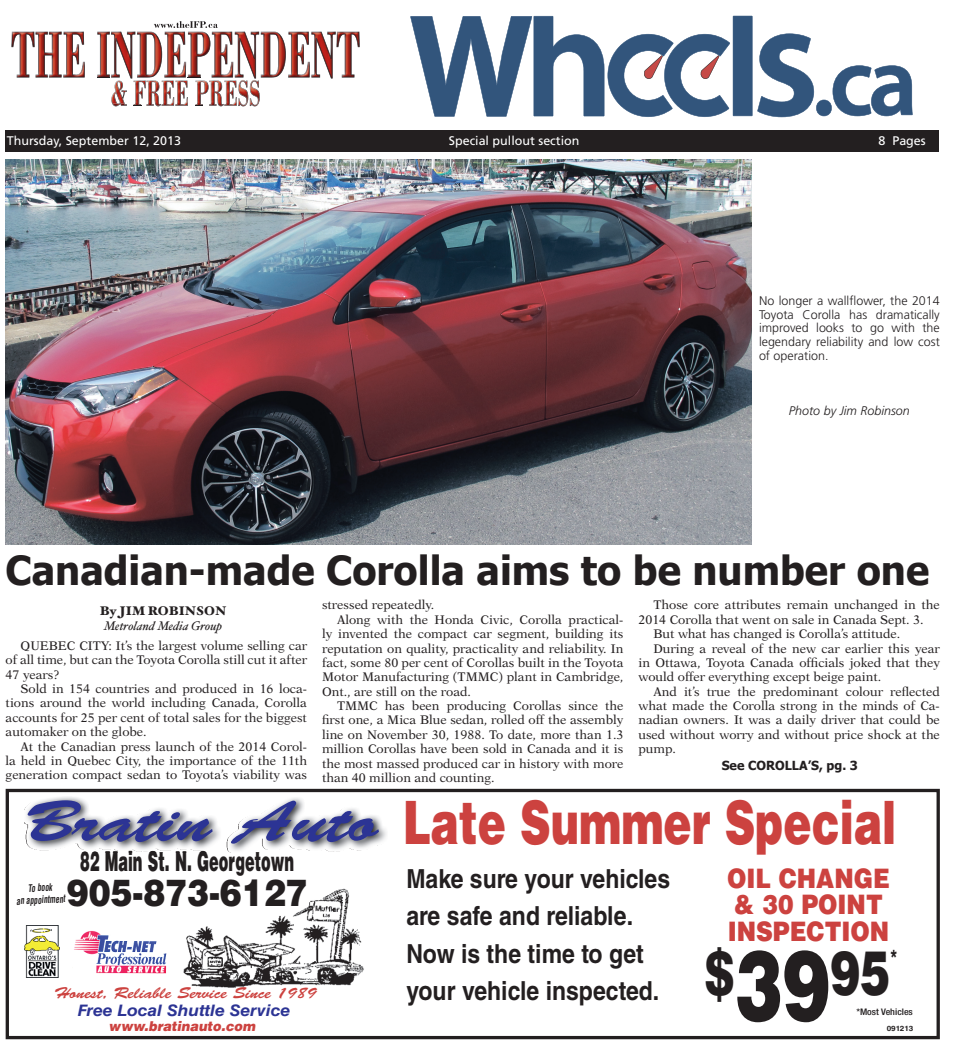
<style>
.page{position:relative;width:958px;height:1046px;background:#fff}
.page>*{position:absolute;margin:0;border:0;box-sizing:border-box;transform-origin:0 0}
.t1{font:900 61.5px "Helvetica LT Std";color:#231f20;scale:.73 1}
.t2{font:900 59.88px "Helvetica LT Std";color:#cc423f;scale:.71 1}
.t3{font:700 40px "Tahoma";color:#231f20}
.t4{font:900 37.12px "Helvetica LT Std";color:#231f20;scale:.88 1}
.t5{font:900 27.12px "Helvetica LT Std";color:#231f20;scale:.53 1}
.t6{font:900 26.88px/26.2px "Helvetica LT Std";color:#cc423f;scale:.87 1}
.t7{font:700 26.25px/37.5px "Helvetica LT Std";color:#231f20;scale:.88 1}
.t8{font:900 18.25px "Helvetica LT Std";color:#231f20;scale:.73 1}
.t9{font:15.88px "Brush Script Std";color:#cc423f;scale:1.11 1}
.t10{font:italic 700 15.88px "Helvetica LT Std";color:#2c3494;scale:1.11 1}
.t11{font:italic 900 13.62px "Helvetica LT Std";color:#cc423f;scale:.94 1}
.t12{font:12.5px/14.4px "New Aster";color:#231f20;text-align:justify}
.t13{font:300 12.5px/13.8px "Frutiger";color:#231f20;text-align:justify}
.t14{font:12.5px "Frutiger";color:#fff}
.t15{font:italic 12.5px "Hoefler Text";color:#231f20}
.t16{font:italic 300 12.5px "Frutiger";color:#231f20}
.t17{font:700 12.5px "Tahoma";color:#231f20}
.t18{font:900 12.5px "Hoefler Text";color:#231f20}
.t19{font:italic 700 condensed 10.25px/12.2px "Helvetica LT Std";color:#231f20;text-align:center;scale:.75 1}
.t20{font:500 condensed 9px "Helvetica Neue LT Std";color:#231f20;scale:1.11 1}
.t21{font:700 7.38px "Helvetica LT Std";color:#231f20;scale:1.11 1}
.s1{font-family:"Brush Script Std";font-weight:400;font-size:58px;color:#2c3494}
.s2{font-size:98.5px}
</style>
<div class="page">
<div style="left:6px;top:789px;width:933px;height:250px;border:3px solid #231f20"></div>
<img style="left:183px;top:888px;width:181px;height:99px">
<img style="left:74px;top:930px;width:93px;height:43px">
<img style="left:24px;top:797px;width:363px;height:56px">
<img style="left:24px;top:926px;width:35px;height:52px">
<svg style="left:410px;top:16px;width:502px;height:101px"></svg>
<img style="left:11px;top:32px;width:1px;height:16px">
<svg style="left:12px;top:32px;width:73px;height:46px"></svg>
<img style="left:64px;top:32px;width:21px;height:45px">
<img style="left:359px;top:32px;width:1px;height:16px">
<svg style="left:97px;top:21px;width:262px;height:86px"></svg>
<img style="left:337px;top:32px;width:22px;height:45px">
<div style="left:6px;top:130px;width:932px;height:21px;background:#231f20"></div>
<img style="left:6px;top:160px;width:745px;height:384px">
<p class="t14" style="left:7px;top:134px;width:176px">Thursday, September 12, 2013</p>
<p class="t14" style="left:449px;top:134px;width:132px">Special pullout section</p>
<p class="t14" style="left:878px;top:134px;width:49px">8 Pages</p>
<p class="t13" style="left:759px;top:294px;width:182px">No longer a wallflower, the 2014<br>Toyota Corolla has dramatically improved looks to go with the legendary reliability and low cost of operation.</p>
<p class="t16" style="left:789px;top:403px;width:122px">Photo by Jim Robinson</p>
<h3 class="t3" style="left:6px;top:545px;width:925px">Canadian-made Corolla aims to be number one</h3>
<p class="t18" style="left:100px;top:603px;width:128px">By JIM ROBINSON</p>
<p class="t15" style="left:104px;top:618px;width:120px">Metroland Media Group</p>
<p class="t12" style="left:6px;top:638px;width:303px;text-indent:15px">QUEBEC CITY: It’s the largest volume selling car of all time, but can the Toyota Corolla still cut it after 47 years?</p>
<p class="t12" style="left:6px;top:682px;width:303px;text-indent:15px">Sold in 154 countries and produced in 16 loca&shy;tions around the world including Canada, Corolla accounts for 25 per cent of total sales for the biggest automaker on the globe.</p>
<p class="t12" style="left:6px;top:739px;width:303px;text-indent:15px">At the Canadian press launch of the 2014 Corol&shy;la held in Quebec City, the importance of the 11th generation compact sedan to Toyota’s viability was</p>
<p class="t12" style="left:322px;top:598px;width:114px">stressed repeatedly.</p>
<p class="t12" style="left:337px;top:612px;width:288px">Along with the Honda Civic, Corolla practical-</p>
<p class="t12" style="left:322px;top:627px;width:303px">ly invented the compact car segment, building its</p>
<p class="t12" style="left:322px;top:641px;width:303px">reputation on quality, practicality and reliability. In</p>
<p class="t12" style="left:322px;top:655px;width:303px">fact, some 80 per cent of Corollas built in the Toyota</p>
<p class="t12" style="left:322px;top:670px;width:303px">Motor Manufacturing (TMMC) plant in Cambridge,</p>
<p class="t12" style="left:322px;top:684px;width:150px">Ont., are still on the road.</p>
<p class="t12" style="left:337px;top:699px;width:288px">TMMC has been producing Corollas since the</p>
<p class="t12" style="left:322px;top:713px;width:303px">first one, a Mica Blue sedan, rolled off the assembly</p>
<p class="t12" style="left:322px;top:727px;width:303px">line on November 30, 1988. To date, more than 1.3</p>
<p class="t12" style="left:322px;top:742px;width:303px">million Corollas have been sold in Canada and it is</p>
<p class="t12" style="left:322px;top:756px;width:303px">the most massed produced car in history with more</p>
<p class="t12" style="left:322px;top:770px;width:174px">than 40 million and counting.</p>
<p class="t12" style="left:653px;top:598px;width:288px">Those core attributes remain unchanged in the</p>
<p class="t12" style="left:638px;top:612px;width:287px">2014 Corolla that went on sale in Canada Sept. 3.</p>
<p class="t12" style="left:653px;top:627px;width:248px">But what has changed is Corolla’s attitude.</p>
<p class="t12" style="left:653px;top:641px;width:288px">During a reveal of the new car earlier this year</p>
<p class="t12" style="left:638px;top:655px;width:303px">in Ottawa, Toyota Canada officials joked that they</p>
<p class="t12" style="left:638px;top:670px;width:244px">would offer everything except beige paint.</p>
<p class="t12" style="left:653px;top:684px;width:288px">And it’s true the predominant colour reflected</p>
<p class="t12" style="left:638px;top:699px;width:303px">what made the Corolla strong in the minds of Ca-</p>
<p class="t12" style="left:638px;top:713px;width:303px">nadian owners. It was a daily driver that could be</p>
<p class="t12" style="left:638px;top:727px;width:303px">used without worry and without price shock at the</p>
<p class="t12" style="left:638px;top:742px;width:39px">pump.</p>
<p class="t17" style="left:721px;top:757px;width:138px">See COROLLA’S, pg. 3</p>
<h2 class="t2" style="left:24px;top:783px;width:1230px"><span class="s1">Bratin Auto</span> Late Summer Special</h2>
<h3 class="t7" style="left:406px;top:859px;width:301px">Make sure your vehicles are safe and reliable.<br>Now is the time to get your vehicle inspected.</h3>
<p class="t20" style="left:856px;top:1006px;width:52px">*Most Vehicles</p>
<p class="t21" style="left:886px;top:1024px;width:25px">091213</p>
<h3 class="t5" style="left:80px;top:843px;width:405px">82 Main St. N. Georgetown</h3>
<h3 class="t6" style="left:727px;top:865px;width:189px">OIL CHANGE &amp; 30 POINT<br>INSPECTION</h3>
<h1 class="t1" style="left:705px;top:932px;width:255px">$<span class="s2">39</span>95</h1>
<h3 class="t8" style="left:890px;top:945px;width:12px">*</h3>
<h3 class="t4" style="left:67px;top:868px;width:275px">905-873-6127</h3>
<p class="t19" style="left:15px;top:883px;width:67px;rotate:-3deg">To book<br>an appointment</p>
<p class="t9" style="left:54px;top:984px;width:238px">Honest, Reliable Service Since 1989</p>
<p class="t10" style="left:78px;top:1000px;width:193px">Free Local Shuttle Service</p>
<p class="t11" style="left:109px;top:1017px;width:158px">www.bratinauto.com</p>
</div>
